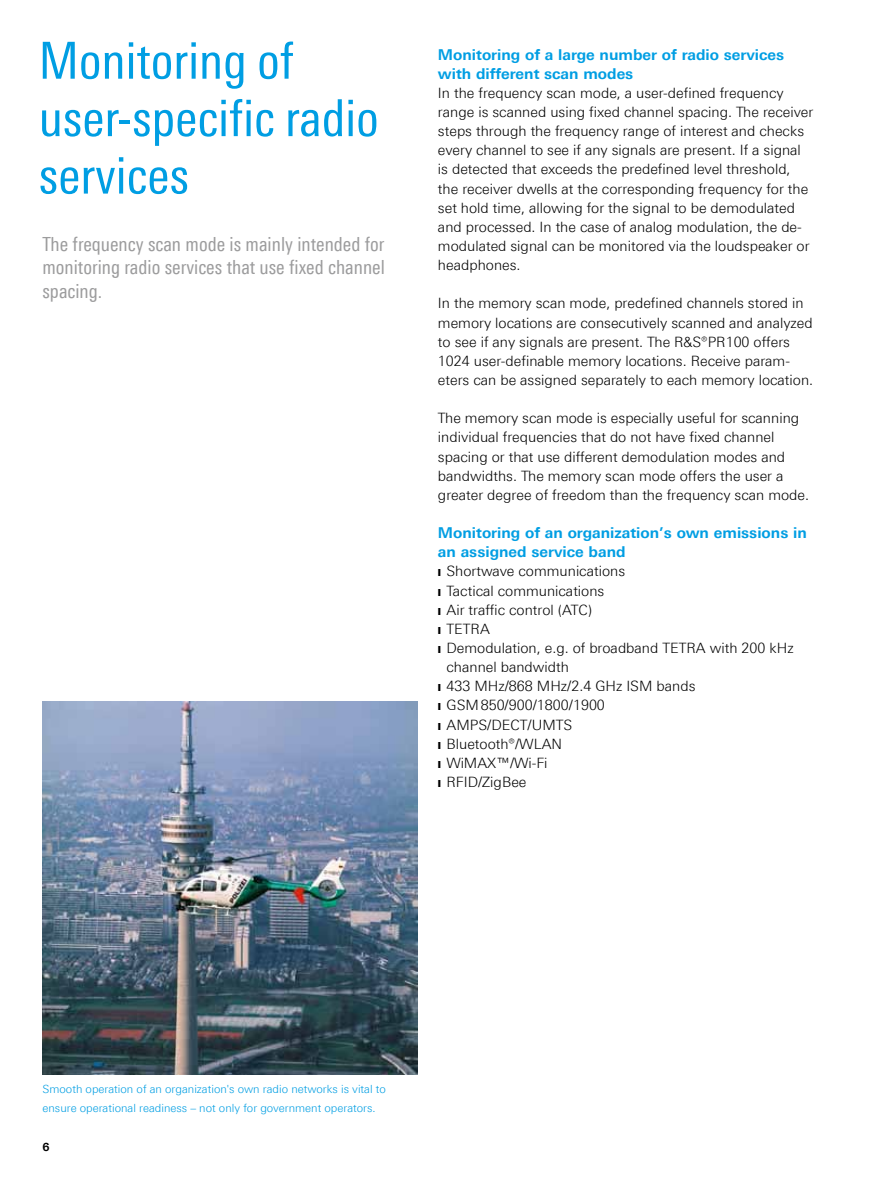
<style>
.page{position:relative;width:893px;height:1191px;background:#fff}
.page>*{position:absolute;margin:0;border:0;box-sizing:border-box;transform-origin:0 0}
.t1{font:51px/57.4px "Linotype Univers 420 Cn";color:#009ee3}
.t2{font:19.5px/23.4px "Linotype Univers 420 Cn";color:#9c9c9d;text-align:justify}
.t3{font:700 15px/19.2px "Linotype Univers 630";color:#009ee3}
.t4{font:300 14.25px/19.2px "Linotype Univers 330";color:#000}
.t5{font:300 11.25px/19.2px "Linotype Univers 330";color:#009ee3}
.t6{font:700 11.25px "Linotype Univers 630";color:#000}
</style>
<div class="page">
<img style="left:43px;top:702px;width:375px;height:372px">
<h1 class="t1" style="left:39px;top:32px;width:342px">Monitoring of user-specific radio services</h1>
<p class="t3" style="left:438px;top:44px;width:348px">Monitoring of a large number of radio services with different scan modes</p>
<p class="t4" style="left:438px;top:83px;width:377px">In the frequency scan mode, a user-defined frequency range is scanned using fixed channel spacing. The receiver steps through the frequency range of interest and checks every channel to see if any signals are present. If a signal is detected that exceeds the predefined level threshold, the receiver dwells at the corresponding frequency for the set hold time, allowing for the signal to be demodulated and processed. In the case of analog modulation, the de&shy;modulated signal can be monitored via the loudspeaker or headphones.</p>
<p class="t4" style="left:438px;top:294px;width:377px">In the memory scan mode, predefined channels stored in memory locations are consecutively scanned and analyzed to see if any signals are present. The R&amp;S®PR100 offers 1024 user-definable memory locations. Receive param&shy;eters can be assigned separately to each memory location.</p>
<p class="t4" style="left:438px;top:408px;width:373px">The memory scan mode is especially useful for scanning individual frequencies that do not have fixed channel spacing or that use different demodulation modes and bandwidths. The memory scan mode offers the user a greater degree of freedom than the frequency scan mode.</p>
<p class="t3" style="left:438px;top:523px;width:370px">Monitoring of an organization’s own emissions in an assigned service band</p>
<p class="t4" style="left:438px;top:561px;width:189px">❙ Shortwave communications</p>
<p class="t4" style="left:438px;top:580px;width:168px">❙ Tactical communications</p>
<p class="t4" style="left:438px;top:600px;width:156px">❙ Air traffic control (ATC)</p>
<p class="t4" style="left:438px;top:619px;width:53px">❙ TETRA</p>
<p class="t4" style="left:438px;top:638px;width:357px">❙ Demodulation, e.g. of broadband TETRA with 200 kHz</p>
<p class="t4" style="left:446px;top:657px;width:124px">channel bandwidth</p>
<p class="t4" style="left:438px;top:676px;width:259px">❙ 433 MHz/868 MHz/2.4 GHz ISM bands</p>
<p class="t4" style="left:438px;top:695px;width:168px">❙ GSM850/900/1800/1900</p>
<p class="t4" style="left:438px;top:714px;width:136px">❙ AMPS/DECT/UMTS</p>
<p class="t4" style="left:438px;top:734px;width:126px">❙ Bluetooth®/WLAN</p>
<p class="t4" style="left:438px;top:753px;width:111px">❙ WiMAX™/Wi-Fi</p>
<p class="t4" style="left:438px;top:772px;width:90px">❙ RFID/ZigBee</p>
<h2 class="t2" style="left:43px;top:232px;width:344px">The frequency scan mode is mainly intended for monitoring radio services that use fixed channel spacing.</h2>
<p class="t5" style="left:43px;top:1079px;width:345px">Smooth operation of an organization's own radio networks is vital to ensure operational readiness – not only for government operators.</p>
<p class="t6" style="left:43px;top:1139px;width:9px">6</p>
</div>
